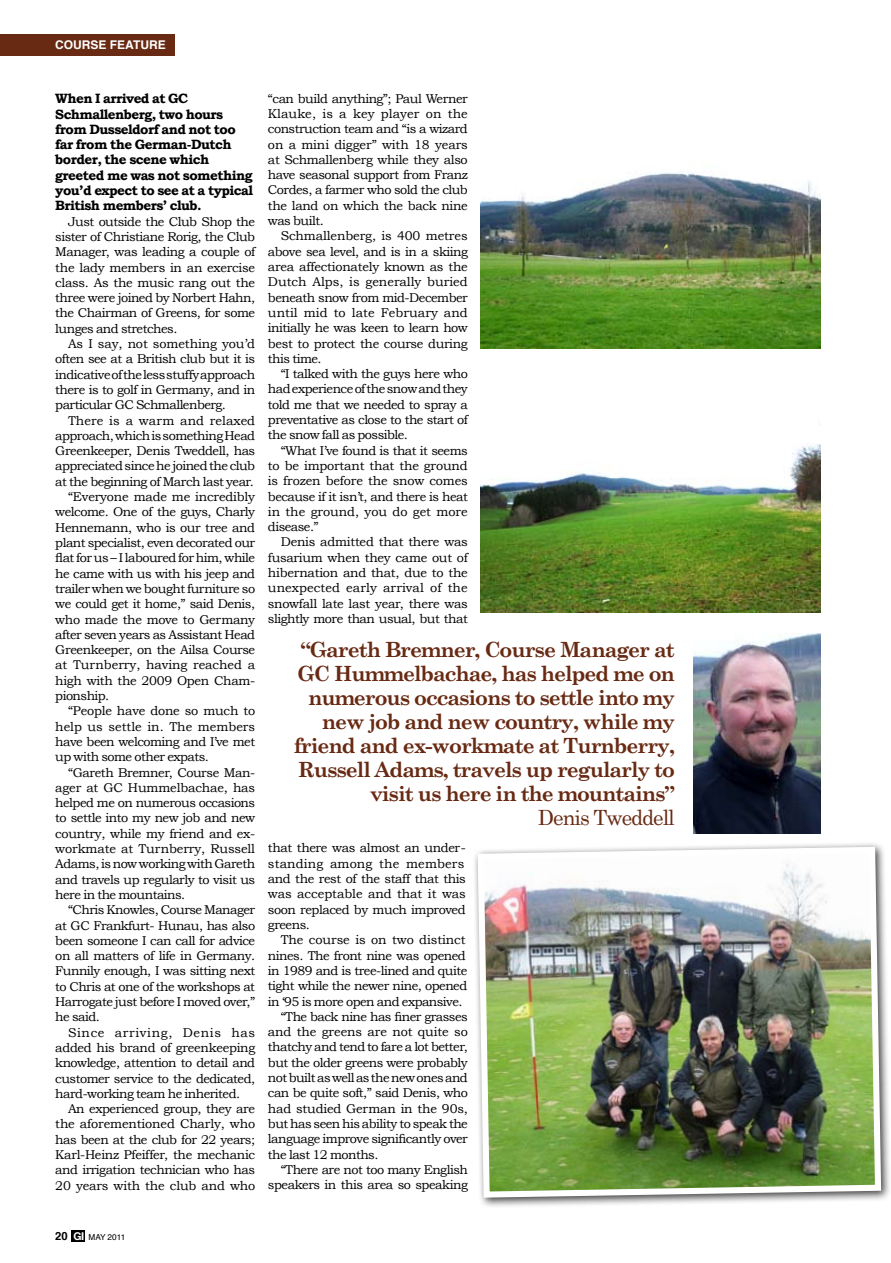
<style>
.page{position:relative;width:891px;height:1263px;background:#fff}
.page>*{position:absolute;margin:0;border:0;box-sizing:border-box;transform-origin:0 0}
.t1{font:700 21px/24px "Century Schoolbook";letter-spacing:-.05em;color:#682a13;text-align:right}
.t2{font:21px "Century Schoolbook";letter-spacing:-.05em;color:#682a13}
.t3{font:700 13.5px/15.3px "Bookman Old Style";letter-spacing:-.04em;color:#000}
.t4{font:12.75px/15.3px "Bookman Old Style";letter-spacing:-.04em;color:#000;text-align:justify}
.t5{font:12.75px "Bookman Old Style";letter-spacing:-.01em;color:#000}
.t6{font:12.75px "Bookman Old Style";letter-spacing:-.005em;color:#000}
.t7{font:12.75px "Bookman Old Style";letter-spacing:-.015em;color:#000}
.t8{font:12.75px "Bookman Old Style";color:#000}
.t9{font:12.75px "Bookman Old Style";letter-spacing:-.02em;color:#000}
.t10{font:12.75px "Bookman Old Style";letter-spacing:.05em;color:#000}
.t11{font:700 12px "Helvetica";color:#fff}
.t12{font:8.25px "Helvetica";color:#000}
.s1{font-weight:700;font-size:11.25px}
.s2{font-family:"Helvetica Neue";font-weight:700;font-size:10.8px;color:#fff}
</style>
<div class="page">
<div style="left:71px;top:1230px;width:14px;height:11px;background:#000"></div>
<div style="left:0;top:34px;width:174px;height:21px;background:#682a13"></div>
<img style="left:693px;top:634px;width:128px;height:199px">
<img style="left:480px;top:444px;width:341px;height:168px">
<img style="left:480px;top:171px;width:341px;height:178px">
<div style="left:472px;top:841px;width:419px;height:368px;background:#000;opacity:.75"></div>
<img style="left:474px;top:844px;width:410px;height:357px">
<p class="t11" style="left:55px;top:35px;width:112px">COURSE FEATURE</p>
<p class="t3" style="left:55px;top:91px;width:199px">When I arrived at GC<br>Schmallenberg, two hours from Dusseldorf and not too far from the German-Dutch border, the scene which greeted me was not something you’d expect to see at a typical<br>British members’ club.</p>
<p class="t4" style="left:55px;top:214px;width:201px;text-indent:13px">Just outside the Club Shop the sister of Christiane Rorig, the Club Manager, was leading a couple of the lady members in an exercise class. As the music rang out the three were joined by Norbert Hahn, the Chairman of Greens, for some lunges and stretches.</p>
<p class="t4" style="left:55px;top:336px;width:201px;text-indent:13px">As I say, not something you’d often see at a British club but it is indicative of the less stuffy approach there is to golf in Germany, and in particular GC Schmallenberg.</p>
<p class="t8" style="left:68px;top:413px;width:189px">There is a warm and relaxed</p>
<p class="t4" style="left:55px;top:428px;width:201px">approach, which is something Head</p>
<p class="t4" style="left:55px;top:443px;width:201px">Greenkeeper, Denis Tweddell, has</p>
<p class="t4" style="left:55px;top:458px;width:201px">appreciated since he joined the club</p>
<p class="t4" style="left:55px;top:474px;width:200px">at the beginning of March last year.</p>
<p class="t7" style="left:68px;top:489px;width:189px">“Everyone made me incredibly</p>
<p class="t4" style="left:55px;top:504px;width:201px">welcome. One of the guys, Charly</p>
<p class="t4" style="left:55px;top:520px;width:201px">Hennemann, who is our tree and</p>
<p class="t4" style="left:55px;top:535px;width:201px">plant specialist, even decorated our</p>
<p class="t4" style="left:55px;top:550px;width:201px">flat for us – I laboured for him, while</p>
<p class="t4" style="left:55px;top:566px;width:201px">he came with us with his jeep and</p>
<p class="t4" style="left:55px;top:581px;width:201px">trailer when we bought furniture so</p>
<p class="t4" style="left:55px;top:596px;width:201px">we could get it home,” said Denis,</p>
<p class="t4" style="left:55px;top:611px;width:201px">who made the move to Germany</p>
<p class="t4" style="left:55px;top:627px;width:201px">after seven years as Assistant Head</p>
<p class="t4" style="left:55px;top:642px;width:201px">Greenkeeper, on the Ailsa Course</p>
<p class="t6" style="left:55px;top:658px;width:201px">at Turnberry, having reached a</p>
<p class="t4" style="left:55px;top:673px;width:201px">high with the 2009 Open Cham-</p>
<p class="t4" style="left:55px;top:688px;width:56px">pionship.</p>
<p class="t7" style="left:68px;top:704px;width:189px">“People have done so much to</p>
<p class="t8" style="left:55px;top:719px;width:201px">help us settle in. The members</p>
<p class="t4" style="left:55px;top:734px;width:201px">have been welcoming and I’ve met</p>
<p class="t4" style="left:55px;top:749px;width:155px">up with some other expats.</p>
<p class="t4" style="left:68px;top:764px;width:188px">“Gareth Bremner, Course Man-</p>
<p class="t5" style="left:55px;top:780px;width:201px">ager at GC Hummelbachae, has</p>
<p class="t4" style="left:55px;top:795px;width:201px">helped me on numerous occasions</p>
<p class="t4" style="left:55px;top:810px;width:201px">to settle into my new job and new</p>
<p class="t4" style="left:55px;top:826px;width:201px">country, while my friend and ex-</p>
<p class="t5" style="left:55px;top:841px;width:201px">workmate at Turnberry, Russell</p>
<p class="t4" style="left:55px;top:856px;width:201px">Adams, is now working with Gareth</p>
<p class="t4" style="left:55px;top:872px;width:201px">and travels up regularly to visit us</p>
<p class="t4" style="left:55px;top:887px;width:131px">here in the mountains.</p>
<p class="t4" style="left:68px;top:902px;width:189px">“Chris Knowles, Course Manager</p>
<p class="t4" style="left:55px;top:917px;width:201px">at GC Frankfurt- Hunau, has also</p>
<p class="t4" style="left:55px;top:933px;width:201px">been someone I can call for advice</p>
<p class="t4" style="left:55px;top:948px;width:201px">on all matters of life in Germany.</p>
<p class="t4" style="left:55px;top:963px;width:201px">Funnily enough, I was sitting next</p>
<p class="t4" style="left:55px;top:979px;width:201px">to Chris at one of the workshops at</p>
<p class="t4" style="left:55px;top:994px;width:201px">Harrogate just before I moved over,”</p>
<p class="t4" style="left:55px;top:1009px;width:46px">he said.</p>
<p class="t10" style="left:68px;top:1025px;width:189px">Since arriving, Denis has</p>
<p class="t4" style="left:55px;top:1040px;width:201px">added his brand of greenkeeping</p>
<p class="t4" style="left:55px;top:1055px;width:201px">knowledge, attention to detail and</p>
<p class="t4" style="left:55px;top:1070px;width:201px">customer service to the dedicated,</p>
<p class="t4" style="left:55px;top:1086px;width:186px">hard-working team he inherited.</p>
<p class="t4" style="left:68px;top:1101px;width:188px">An experienced group, they are</p>
<p class="t5" style="left:55px;top:1117px;width:201px">the aforementioned Charly, who</p>
<p class="t4" style="left:55px;top:1132px;width:201px">has been at the club for 22 years;</p>
<p class="t9" style="left:55px;top:1147px;width:201px">Karl-Heinz Pfeiffer, the mechanic</p>
<p class="t4" style="left:55px;top:1162px;width:201px">and irrigation technician who has</p>
<p class="t5" style="left:55px;top:1178px;width:201px">20 years with the club and who</p>
<p class="t4" style="left:268px;top:91px;width:201px">“can build anything”; Paul Werner Klauke, is a key player on the construction team and “is a wizard on a mini digger” with 18 years at Schmallenberg while they also have seasonal support from Franz Cordes, a farmer who sold the club the land on which the back nine was built.</p>
<p class="t4" style="left:268px;top:228px;width:201px;text-indent:13px">Schmallenberg, is 400 metres above sea level, and is in a skiing area affectionately known as the Dutch Alps, is generally buried beneath snow from mid-December until mid to late February and initially he was keen to learn how best to protect the course during this time.</p>
<p class="t4" style="left:268px;top:366px;width:201px;text-indent:13px">“I talked with the guys here who had experience of the snow and they told me that we needed to spray a preventative as close to the start of the snow fall as possible.</p>
<p class="t4" style="left:268px;top:443px;width:201px;text-indent:13px">“What I’ve found is that it seems to be important that the ground is frozen before the snow comes because if it isn’t, and there is heat in the ground, you do get more disease.”</p>
<p class="t4" style="left:268px;top:534px;width:201px;text-indent:13px">Denis admitted that there was fusarium when they came out of hibernation and that, due to the unexpected early arrival of the snowfall late last year, there was slightly more than usual, but that</p>
<p class="t1" style="left:294px;top:637px;width:382px">“Gareth Bremner, Course Manager at GC Hummelbachae, has helped me on numerous occasions to settle into my new job and new country, while my friend and ex-workmate at Turnberry, Russell Adams, travels up regularly to visit us here in the mountains”</p>
<h1 class="t2" style="left:538px;top:804px;width:138px">Denis Tweddell</h1>
<p class="t4" style="left:268px;top:840px;width:199px">that there was almost an under&shy;standing among the members and the rest of the staff that this was acceptable and that it was soon replaced by much improved greens.</p>
<p class="t6" style="left:281px;top:933px;width:186px">The course is on two distinct</p>
<p class="t4" style="left:268px;top:947px;width:199px">nines. The front nine was opened</p>
<p class="t4" style="left:268px;top:963px;width:201px">in 1989 and is tree-lined and quite</p>
<p class="t4" style="left:268px;top:978px;width:201px">tight while the newer nine, opened</p>
<p class="t4" style="left:268px;top:993px;width:196px">in ‘95 is more open and expansive.</p>
<p class="t4" style="left:281px;top:1009px;width:189px">“The back nine has finer grasses</p>
<p class="t6" style="left:268px;top:1024px;width:201px">and the greens are not quite so</p>
<p class="t4" style="left:268px;top:1039px;width:201px">thatchy and tend to fare a lot better,</p>
<p class="t4" style="left:268px;top:1055px;width:201px">but the older greens were probably</p>
<p class="t4" style="left:268px;top:1070px;width:201px">not built as well as the new ones and</p>
<p class="t4" style="left:268px;top:1085px;width:201px">can be quite soft,” said Denis, who</p>
<p class="t7" style="left:268px;top:1101px;width:201px">had studied German in the 90s,</p>
<p class="t4" style="left:268px;top:1116px;width:201px">but has seen his ability to speak the</p>
<p class="t4" style="left:268px;top:1131px;width:201px">language improve significantly over</p>
<p class="t4" style="left:268px;top:1146px;width:112px">the last 12 months.</p>
<p class="t4" style="left:281px;top:1162px;width:189px">“There are not too many English</p>
<p class="t4" style="left:268px;top:1177px;width:201px">speakers in this area so speaking</p>
<p class="t12" style="left:55px;top:1231px;width:71px"><span class="s1">20</span> <span class="s2">GI</span> MAY 2011</p>
</div>
